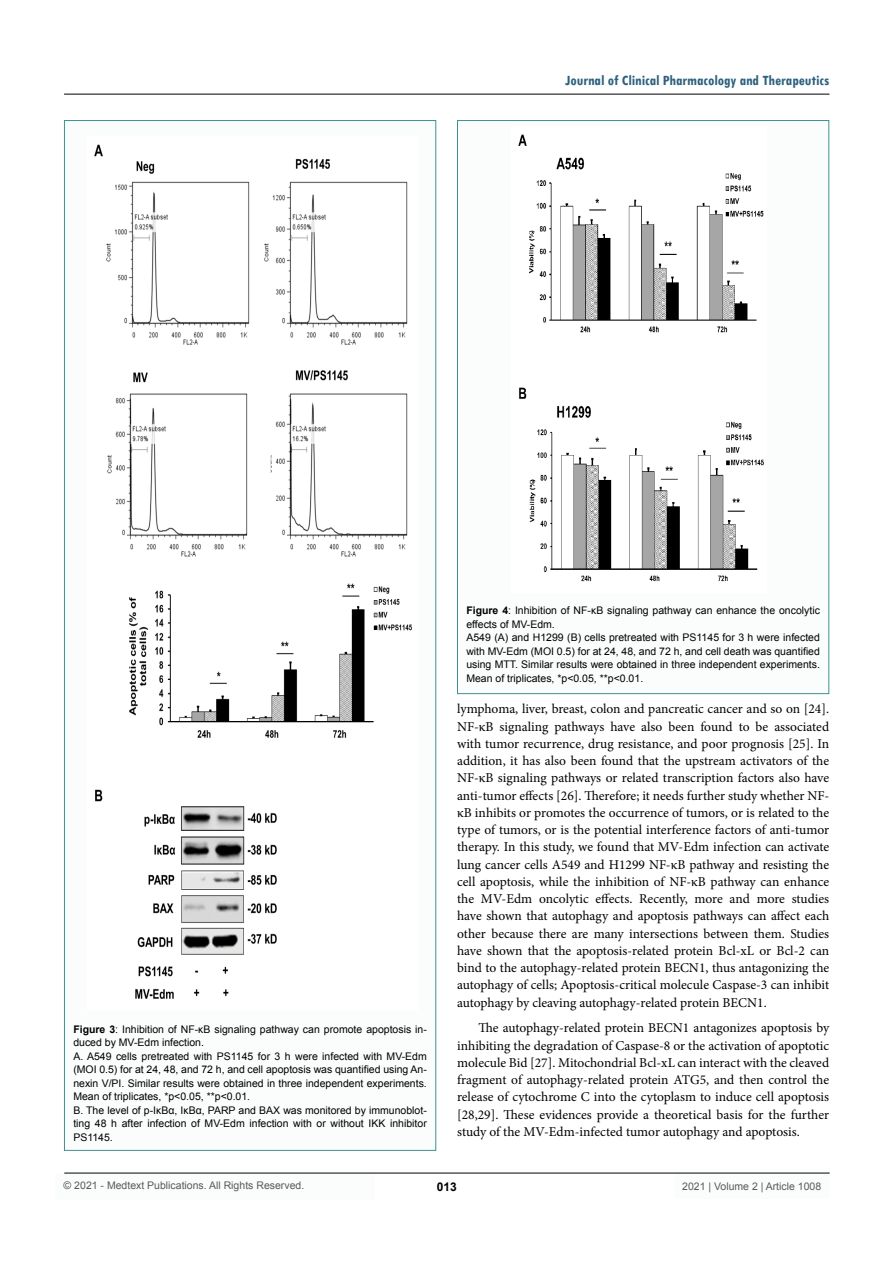
<style>
.page{position:relative;width:893px;height:1263px;background:#fff}
.page>*{position:absolute;margin:0;border:0;box-sizing:border-box;transform-origin:0 0}
.t1{font:700 condensed 15px "Tw Cen";color:#2e617e}
.t2{font:13.5px/17.2px "Minion Pro";letter-spacing:-.005em;color:#000;text-align:justify}
.t3{font:700 12px "Arial";color:#000}
.t4{font:10.5px/13.5px "Arial";color:#000}
.t5{font:10.5px "Arial";color:#58595b}
.s1{font-weight:700}
</style>
<div class="page">
<div style="left:55px;top:1173px;width:320px;height:26px;background:#fbfdfd"></div>
<hr style="left:64px;top:1173px;width:766px;height:1px;background:#000">
<hr style="left:64px;top:94px;width:765px;height:1px;background:#000">
<div style="left:674px;top:1174px;width:156px;height:25px;background:#fbfdfd"></div>
<div style="left:64px;top:121px;width:372px;height:1029px;background:#fbfdfd"></div>
<img style="left:94px;top:144px;width:318px;height:855px">
<div style="left:457px;top:121px;width:372px;height:573px;background:#fbfdfd"></div>
<img style="left:518px;top:134px;width:246px;height:448px">
<p class="t1" style="left:565px;top:72px;width:265px">Journal of Clinical Pharmacology and Therapeutics</p>
<p class="t4" style="left:73px;top:1022px;width:355px"><span class="s1">Figure 3</span>: Inhibition of NF-κB signaling pathway can promote apoptosis in&shy;duced by MV-Edm infection.<br>A. A549 cells pretreated with PS1145 for 3 h were infected with MV-Edm (MOI 0.5) for at 24, 48, and 72 h, and cell apoptosis was quantified using An&shy;nexin V/PI. Similar results were obtained in three independent experiments.<br>Mean of triplicates, *p&lt;0.05, **p&lt;0.01.<br>B. The level of p-IκBα, IκBα, PARP and BAX was monitored by immunoblot&shy;ting 48 h after infection of MV-Edm infection with or without IKK inhibitor PS1145.</p>
<p class="t4" style="left:466px;top:604px;width:355px"><span class="s1">Figure 4</span>: Inhibition of NF-κB signaling pathway can enhance the oncolytic effects of MV-Edm.<br>A549 (A) and H1299 (B) cells pretreated with PS1145 for 3 h were infected with MV-Edm (MOI 0.5) for at 24, 48, and 72 h, and cell death was quantified using MTT. Similar results were obtained in three independent experiments.<br>Mean of triplicates, *p&lt;0.05, **p&lt;0.01.</p>
<p class="t2" style="left:457px;top:700px;width:374px">lymphoma, liver, breast, colon and pancreatic cancer and so on [24].<br>NF-κB signaling pathways have also been found to be associated with tumor recurrence, drug resistance, and poor prognosis [25]. In addition, it has also been found that the upstream activators of the NF-κB signaling pathways or related transcription factors also have anti-tumor effects [26]. Therefore; it needs further study whether NF&shy;κB inhibits or promotes the occurrence of tumors, or is related to the type of tumors, or is the potential interference factors of anti-tumor therapy. In this study, we found that MV-Edm infection can activate lung cancer cells A549 and H1299 NF-κB pathway and resisting the cell apoptosis, while the inhibition of NF-κB pathway can enhance the MV-Edm oncolytic effects. Recently, more and more studies have shown that autophagy and apoptosis pathways can affect each other because there are many intersections between them. Studies have shown that the apoptosis-related protein Bcl-xL or Bcl-2 can bind to the autophagy-related protein BECN1, thus antagonizing the autophagy of cells; Apoptosis-critical molecule Caspase-3 can inhibit autophagy by cleaving autophagy-related protein BECN1.</p>
<p class="t2" style="left:457px;top:1019px;width:374px;text-indent:21px">The autophagy-related protein BECN1 antagonizes apoptosis by inhibiting the degradation of Caspase-8 or the activation of apoptotic molecule Bid [27]. Mitochondrial Bcl-xL can interact with the cleaved fragment of autophagy-related protein ATG5, and then control the release of cytochrome C into the cytoplasm to induce cell apoptosis [28,29]. These evidences provide a theoretical basis for the further study of the MV-Edm-infected tumor autophagy and apoptosis.</p>
<p class="t5" style="left:64px;top:1179px;width:242px">© 2021 - Medtext Publications. All Rights Reserved.</p>
<p class="t3" style="left:437px;top:1178px;width:22px">013</p>
<p class="t5" style="left:682px;top:1180px;width:140px">2021 | Volume 2 | Article 1008</p>
</div>
